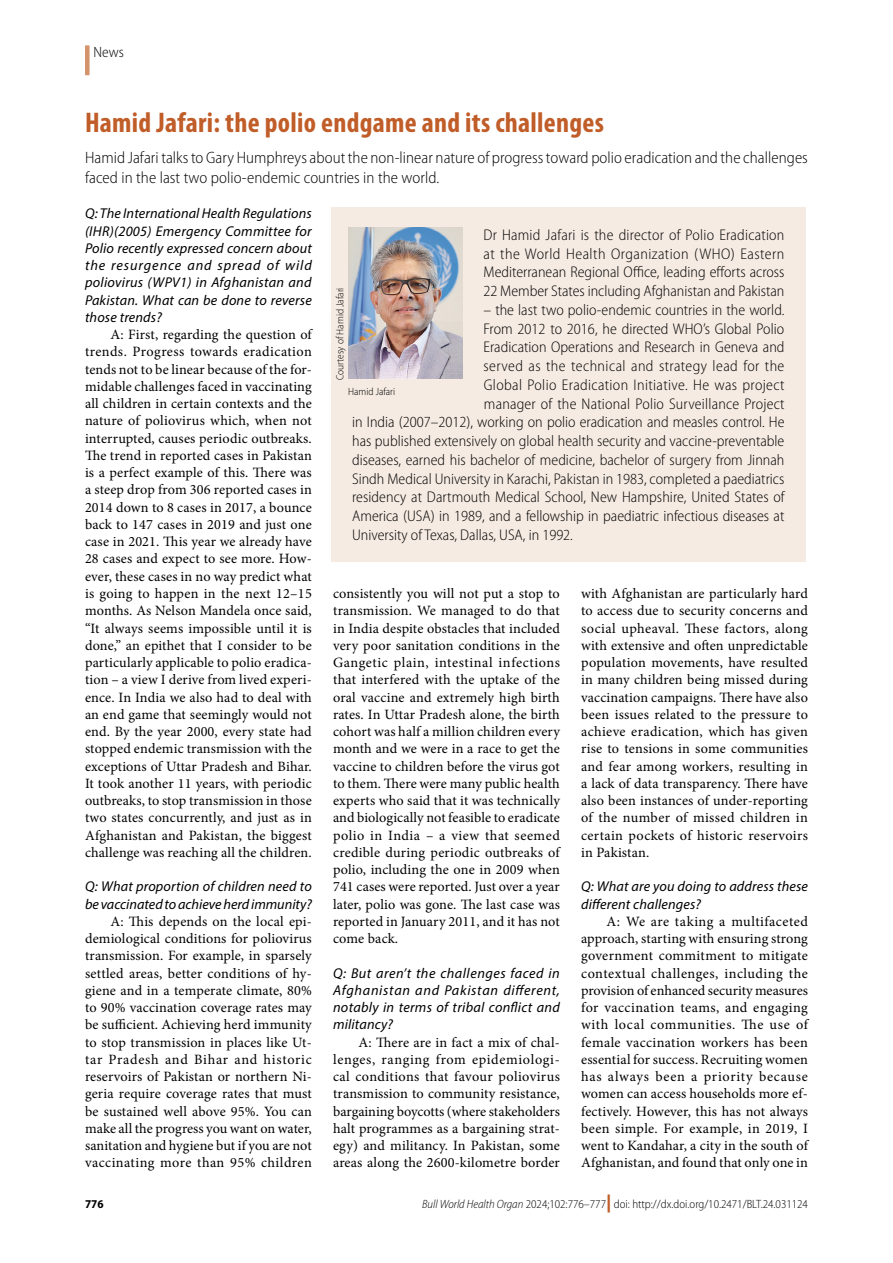
<style>
.page{position:relative;width:893px;height:1263px;background:#fff}
.page>*{position:absolute;margin:0;border:0;box-sizing:border-box;transform-origin:0 0}
.Article_Title{font:700 condensed 28.5px "Myriad Pro";letter-spacing:.01em;color:#c05d28}
.Strap_Para{font:300 semi-condensed 16.5px/19.5px "Myriad Pro";letter-spacing:.005em;color:#000}
.News_Bio{font:300 semi-condensed 15.45px/18.8px "Myriad Pro";color:#000;text-align:justify}
.News_Bio-2{font:300 semi-condensed 15.45px "Myriad Pro";letter-spacing:.025em;color:#000}
.Section_Title{font:300 semi-condensed 15px "Myriad Pro";color:#000}
.Para_Ind{font:14.25px/17.2px "Minion Pro";letter-spacing:.01em;color:#000;text-align:justify}
.News_Question{font:italic 14.25px/17.2px "Myriad Pro";letter-spacing:.01em;color:#000;text-align:justify}
.t1{font:300 semi-condensed 12px "Myriad Pro";color:#000}
.t2{font:700 semi-condensed 12px "Myriad Pro";color:#000}
.Fig_Credit{font:300 semi-condensed 10.5px "Myriad Pro";color:#000}
.s1{font-style:italic}
.s2{font-weight:900;font-stretch:normal;font-size:18px;color:#c05d28}
</style>
<div class="page">
<div style="left:85px;top:45px;width:5px;height:30px;background:#d4936a"></div>
<div style="left:331px;top:207px;width:475px;height:354px;background:#f6ebe2"></div>
<img style="left:348px;top:227px;width:114px;height:152px">
<p class="Section_Title" style="left:94px;top:44px;width:32px">News</p>
<p class="Article_Title" style="left:85px;top:107px;width:520px">Hamid Jafari: the polio endgame and its challenges</p>
<p class="Strap_Para" style="left:85px;top:148px;width:724px">Hamid Jafari talks to Gary Humphreys about the non-linear nature of progress toward polio eradication and the challenges faced in the last two polio-endemic countries in the world.</p>
<p class="News_Question" style="left:85px;top:205px;width:228px">Q: The International Health Regulations (IHR)(2005) Emergency Committee for Polio recently expressed concern about the resurgence and spread of wild poliovirus (WPV1) in Afghanistan and Pakistan. What can be done to reverse those trends?</p>
<p class="Para_Ind" style="left:85px;top:326px;width:228px;text-indent:26px">A: First, regarding the question of trends. Progress towards eradication tends not to be linear because of the for&shy;midable challenges faced in vaccinating all children in certain contexts and the nature of poliovirus which, when not interrupted, causes periodic outbreaks.<br>The trend in reported cases in Pakistan is a perfect example of this. There was a steep drop from 306 reported cases in 2014 down to 8 cases in 2017, a bounce back to 147 cases in 2019 and just one case in 2021. This year we already have 28 cases and expect to see more. How&shy;ever, these cases in no way predict what is going to happen in the next 12–15 months. As Nelson Mandela once said, “It always seems impossible until it is done,” an epithet that I consider to be particularly applicable to polio eradica&shy;tion – a view I derive from lived experi&shy;ence. In India we also had to deal with an end game that seemingly would not end. By the year 2000, every state had stopped endemic transmission with the exceptions of Uttar Pradesh and Bihar.<br>It took another 11 years, with periodic outbreaks, to stop transmission in those two states concurrently, and just as in Afghanistan and Pakistan, the biggest challenge was reaching all the children.</p>
<p class="News_Question" style="left:85px;top:878px;width:228px">Q: What proportion of children need to be vaccinated to achieve herd immunity?</p>
<p class="Para_Ind" style="left:85px;top:913px;width:228px;text-indent:26px">A: This depends on the local epi&shy;demiological conditions for poliovirus transmission. For example, in sparsely settled areas, better conditions of hy&shy;giene and in a temperate climate, 80% to 90% vaccination coverage rates may be sufficient. Achieving herd immunity to stop transmission in places like Ut&shy;tar Pradesh and Bihar and historic reservoirs of Pakistan or northern Ni&shy;geria require coverage rates that must be sustained well above 95%. You can make all the progress you want on water, sanitation and hygiene but if you are not vaccinating more than 95% children</p>
<p class="News_Bio" style="left:483px;top:226px;width:303px">Dr Hamid Jafari is the director of Polio Eradication at the World Health Organization (WHO) Eastern Mediterranean Regional Office, leading efforts across 22 Member States including Afghanistan and Pakistan</p>
<p class="News_Bio" style="left:483px;top:301px;width:302px">– the last two polio-endemic countries in the world.</p>
<p class="News_Bio" style="left:483px;top:319px;width:302px">From 2012 to 2016, he directed WHO’s Global Polio</p>
<p class="News_Bio" style="left:483px;top:338px;width:303px">Eradication Operations and Research in Geneva and</p>
<p class="News_Bio-2" style="left:483px;top:358px;width:302px">served as the technical and strategy lead for the</p>
<p class="News_Bio-2" style="left:484px;top:376px;width:302px">Global Polio Eradication Initiative. He was project</p>
<p class="News_Bio" style="left:484px;top:394px;width:302px">manager of the National Polio Surveillance Project</p>
<p class="News_Bio" style="left:352px;top:413px;width:434px">in India (2007–2012), working on polio eradication and measles control. He</p>
<p class="News_Bio" style="left:352px;top:432px;width:434px">has published extensively on global health security and vaccine-preventable</p>
<p class="News_Bio" style="left:352px;top:451px;width:434px">diseases, earned his bachelor of medicine, bachelor of surgery from Jinnah</p>
<p class="News_Bio" style="left:352px;top:469px;width:434px">Sindh Medical University in Karachi, Pakistan in 1983, completed a paediatrics</p>
<p class="News_Bio" style="left:352px;top:488px;width:434px">residency at Dartmouth Medical School, New Hampshire, United States of</p>
<p class="News_Bio" style="left:352px;top:507px;width:434px">America (USA) in 1989, and a fellowship in paediatric infectious diseases at</p>
<p class="News_Bio" style="left:352px;top:526px;width:222px">University of Texas, Dallas, USA, in 1992.</p>
<p class="Fig_Credit" style="left:334px;top:380px;width:94px;rotate:-90deg">Courtesy of Hamid Jafari</p>
<p class="Fig_Credit" style="left:348px;top:385px;width:49px">Hamid Jafari</p>
<p class="Para_Ind" style="left:333px;top:585px;width:228px">consistently you will not put a stop to transmission. We managed to do that in India despite obstacles that included very poor sanitation conditions in the Gangetic plain, intestinal infections that interfered with the uptake of the oral vaccine and extremely high birth rates. In Uttar Pradesh alone, the birth cohort was half a million children every month and we were in a race to get the vaccine to children before the virus got to them. There were many public health experts who said that it was technically and biologically not feasible to eradicate polio in India – a view that seemed credible during periodic outbreaks of polio, including the one in 2009 when 741 cases were reported. Just over a year later, polio was gone. The last case was reported in January 2011, and it has not come back.</p>
<p class="News_Question" style="left:333px;top:964px;width:228px">Q: But aren’t the challenges faced in Afghanistan and Pakistan different, notably in terms of tribal conflict and militancy?</p>
<p class="Para_Ind" style="left:333px;top:1033px;width:228px;text-indent:26px">A: There are in fact a mix of chal&shy;lenges, ranging from epidemiologi&shy;cal conditions that favour poliovirus transmission to community resistance, bargaining boycotts (where stakeholders halt programmes as a bargaining strat&shy;egy) and militancy. In Pakistan, some areas along the 2600-kilometre border</p>
<p class="Para_Ind" style="left:581px;top:585px;width:228px">with Afghanistan are particularly hard to access due to security concerns and social upheaval. These factors, along with extensive and often unpredictable population movements, have resulted in many children being missed during vaccination campaigns. There have also been issues related to the pressure to achieve eradication, which has given rise to tensions in some communities and fear among workers, resulting in a lack of data transparency. There have also been instances of under-reporting of the number of missed children in certain pockets of historic reservoirs in Pakistan.</p>
<p class="News_Question" style="left:581px;top:878px;width:228px">Q: What are you doing to address these different challenges?</p>
<p class="Para_Ind" style="left:581px;top:913px;width:228px;text-indent:26px">A: We are taking a multifaceted approach, starting with ensuring strong government commitment to mitigate contextual challenges, including the provision of enhanced security measures for vaccination teams, and engaging with local communities. The use of female vaccination workers has been essential for success. Recruiting women has always been a priority because women can access households more ef&shy;fectively. However, this has not always been simple. For example, in 2019, I went to Kandahar, a city in the south of Afghanistan, and found that only one in</p>
<p class="t2" style="left:85px;top:1197px;width:20px">776</p>
<p class="t1" style="left:422px;top:1198px;width:387px"><span class="s1">Bull World Health Organ</span> 2024;102:776–777<span class="s2">|</span> doi: http://dx.doi.org/10.2471/BLT.24.031124</p>
</div>
